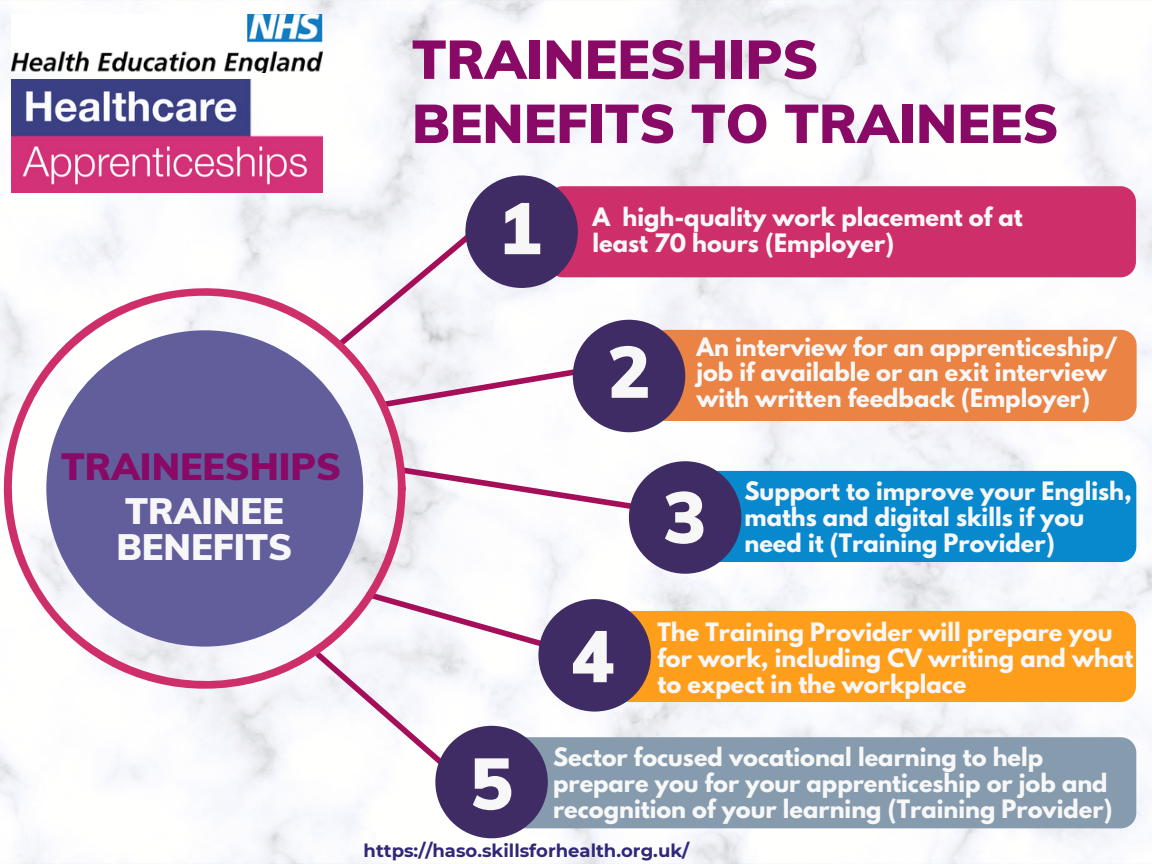
<style>
.page{position:relative;width:1152px;height:864px;background:#fff}
.page>*{position:absolute;margin:0;border:0;box-sizing:border-box;transform-origin:0 0}
.t1{font:900 72px "Muli";color:#f7f7f7}
.t2{font:900 54px "Muli";color:#890966}
.t3{font:900 37.05px "Muli";color:#890966}
.t4{font:900 36px/36px "Muli";color:#f7f7f7}
.t5{font:700 22.5px/25.8px "League Spartan";color:#f7f7f7}
.t6{font:700 18px "Montserrat";color:#302878}
</style>
<div class="page">
<img style="left:0;top:0;width:1152px;height:864px">
<svg style="left:335px;top:224px;width:146px;height:126px"></svg>
<svg style="left:406px;top:363px;width:179px;height:48px"></svg>
<svg style="left:406px;top:464px;width:239px;height:50px"></svg>
<svg style="left:310px;top:588px;width:245px;height:186px"></svg>
<svg style="left:3px;top:288px;width:403px;height:401px"></svg>
<div style="left:548px;top:186px;width:588px;height:91px;background:#ce2f6a;border-radius:15px"></div>
<div style="left:465px;top:175px;width:113px;height:113px;background:#3f2c64;border-radius:50%"></div>
<div style="left:651px;top:330px;width:486px;height:91px;background:#ea8344;border-radius:15px"></div>
<div style="left:573px;top:320px;width:112px;height:112px;background:#3f2c64;border-radius:50%"></div>
<div style="left:703px;top:471px;width:433px;height:91px;background:#0889ce;border-radius:15px"></div>
<div style="left:629px;top:461px;width:112px;height:113px;background:#3f2c64;border-radius:50%"></div>
<div style="left:593px;top:611px;width:543px;height:91px;background:#ff9e1b;border-radius:15px"></div>
<div style="left:538px;top:599px;width:113px;height:113px;background:#3f2c64;border-radius:50%"></div>
<div style="left:504px;top:737px;width:632px;height:91px;background:#869cae;border-radius:15px"></div>
<div style="left:435px;top:726px;width:113px;height:112px;background:#3f2c64;border-radius:50%"></div>
<img style="left:11px;top:15px;width:312px;height:57px">
<img style="left:11px;top:79px;width:312px;height:114px">
<p class="t2" style="left:412px;top:25px;width:408px">TRAINEESHIPS</p>
<p class="t2" style="left:412px;top:89px;width:648px">BENEFITS TO TRAINEES</p>
<p class="t1" style="left:498px;top:182px;width:45px">1</p>
<p class="t5" style="left:593px;top:207px;width:431px">A high-quality work placement of at</p>
<p class="t5" style="left:593px;top:233px;width:303px">least 70 hours (Employer)</p>
<p class="t3" style="left:61px;top:443px;width:281px">TRAINEESHIPS</p>
<p class="t4" style="left:117px;top:492px;width:177px">TRAINEE<br>BENEFITS</p>
<p class="t1" style="left:470px;top:737px;width:45px">5</p>
<p class="t1" style="left:608px;top:325px;width:45px">2</p>
<p class="t5" style="left:696px;top:336px;width:423px">An interview for an apprenticeship/ job if available or an exit interview with written feedback (Employer)</p>
<p class="t1" style="left:571px;top:610px;width:45px">4</p>
<p class="t1" style="left:663px;top:471px;width:45px">3</p>
<p class="t5" style="left:745px;top:481px;width:389px">Support to improve your English,</p>
<p class="t5" style="left:745px;top:507px;width:341px">maths and digital skills if you</p>
<p class="t5" style="left:745px;top:533px;width:312px">need it (Training Provider)</p>
<p class="t5" style="left:657px;top:622px;width:477px">The Training Provider will prepare you for work, including CV writing and what to expect in the workplace</p>
<p class="t5" style="left:553px;top:747px;width:561px">Sector focused vocational learning to help prepare you for your apprenticeship or job and recognition of your learning (Training Provider)</p>
<p class="t6" style="left:364px;top:839px;width:327px">https://haso.skillsforhealth.org.uk/</p>
</div>
